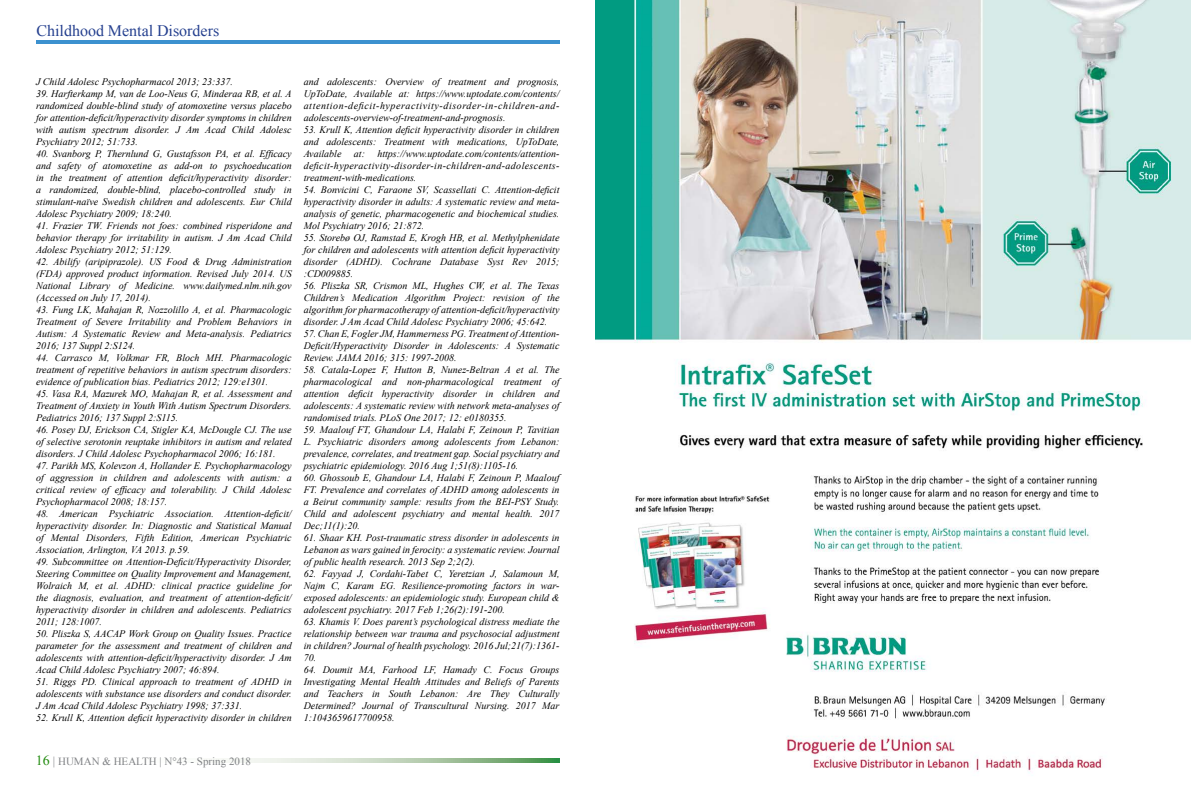
<style>
.page{position:relative;width:1191px;height:794px;background:#fff}
.page>*{position:absolute;margin:0;border:0;box-sizing:border-box;transform-origin:0 0}
.t1{font:16px "Times New Roman";color:#25408f}
.t2{font:11px "Times New Roman";color:#808285}
.t3{font:italic 10px/12px "Times New Roman";color:#000;text-align:justify}
.s1{font-size:14px;color:#228b0f}
.s2{font-size:12px}
</style>
<div class="page">
<svg style="left:229px;top:758px;width:330px;height:5px;background:#b4cfb1"></svg>
<hr style="left:36px;top:41px;width:523px;height:3px;background:#3c91cf">
<img style="left:595px;top:0;width:596px;height:773px">
<h1 class="t1" style="left:36px;top:20px;width:184px">Childhood Mental Disorders</h1>
<p class="t3" style="left:36px;top:75px;width:199px">J Child Adolesc Psychopharmacol 2013; 23:337.</p>
<p class="t3" style="left:36px;top:87px;width:257px">39. Harfterkamp M, van de Loo-Neus G, Minderaa RB, et al. A randomized double-blind study of atomoxetine versus placebo for attention-deficit/hyperactivity disorder symptoms in children with autism spectrum disorder. J Am Acad Child Adolesc Psychiatry 2012; 51:733.</p>
<p class="t3" style="left:36px;top:147px;width:257px">40. Svanborg P, Thernlund G, Gustafsson PA, et al. Efficacy and safety of atomoxetine as add-on to psychoeducation in the treatment of attention deficit/hyperactivity disorder: a randomized, double-blind, placebo-controlled study in stimulant-naïve Swedish children and adolescents. Eur Child Adolesc Psychiatry 2009; 18:240.</p>
<p class="t3" style="left:36px;top:219px;width:257px">41. Frazier TW. Friends not foes: combined risperidone and behavior therapy for irritability in autism. J Am Acad Child Adolesc Psychiatry 2012; 51:129.</p>
<p class="t3" style="left:36px;top:255px;width:257px">42. Abilify (aripiprazole). US Food &amp; Drug Administration (FDA) approved product information. Revised July 2014. US National Library of Medicine. www.dailymed.nlm.nih.gov (Accessed on July 17, 2014).</p>
<p class="t3" style="left:36px;top:303px;width:257px">43. Fung LK, Mahajan R, Nozzolillo A, et al. Pharmacologic Treatment of Severe Irritability and Problem Behaviors in Autism: A Systematic Review and Meta-analysis. Pediatrics 2016; 137 Suppl 2:S124.</p>
<p class="t3" style="left:36px;top:351px;width:257px">44. Carrasco M, Volkmar FR, Bloch MH. Pharmacologic treatment of repetitive behaviors in autism spectrum disorders: evidence of publication bias. Pediatrics 2012; 129:e1301.</p>
<p class="t3" style="left:36px;top:387px;width:257px">45. Vasa RA, Mazurek MO, Mahajan R, et al. Assessment and Treatment of Anxiety in Youth With Autism Spectrum Disorders.<br>Pediatrics 2016; 137 Suppl 2:S115.</p>
<p class="t3" style="left:36px;top:423px;width:257px">46. Posey DJ, Erickson CA, Stigler KA, McDougle CJ. The use of selective serotonin reuptake inhibitors in autism and related disorders. J Child Adolesc Psychopharmacol 2006; 16:181.</p>
<p class="t3" style="left:36px;top:459px;width:257px">47. Parikh MS, Kolevzon A, Hollander E. Psychopharmacology of aggression in children and adolescents with autism: a critical review of efficacy and tolerability. J Child Adolesc Psychopharmacol 2008; 18:157.</p>
<p class="t3" style="left:36px;top:507px;width:257px">48. American Psychiatric Association. Attention-deficit/ hyperactivity disorder. In: Diagnostic and Statistical Manual of Mental Disorders, Fifth Edition, American Psychiatric Association, Arlington, VA 2013. p.59.</p>
<p class="t3" style="left:36px;top:555px;width:257px">49. Subcommittee on Attention-Deficit/Hyperactivity Disorder, Steering Committee on Quality Improvement and Management, Wolraich M, et al. ADHD: clinical practice guideline for the diagnosis, evaluation, and treatment of attention-deficit/ hyperactivity disorder in children and adolescents. Pediatrics 2011; 128:1007.</p>
<p class="t3" style="left:36px;top:627px;width:257px">50. Pliszka S, AACAP Work Group on Quality Issues. Practice parameter for the assessment and treatment of children and adolescents with attention-deficit/hyperactivity disorder. J Am Acad Child Adolesc Psychiatry 2007; 46:894.</p>
<p class="t3" style="left:36px;top:675px;width:257px">51. Riggs PD. Clinical approach to treatment of ADHD in adolescents with substance use disorders and conduct disorder.<br>J Am Acad Child Adolesc Psychiatry 1998; 37:331.</p>
<p class="t3" style="left:36px;top:711px;width:257px">52. Krull K, Attention deficit hyperactivity disorder in children</p>
<p class="t3" style="left:304px;top:75px;width:257px">and adolescents: Overview of treatment and prognosis, UpToDate, Available at: https://www.uptodate.com/contents/ attention-deficit-hyperactivity-disorder-in-children-and&shy;adolescents-overview-of-treatment-and-prognosis.</p>
<p class="t3" style="left:304px;top:123px;width:257px">53. Krull K, Attention deficit hyperactivity disorder in children and adolescents: Treatment with medications, UpToDate, Available at: https://www.uptodate.com/contents/attention&shy;deficit-hyperactivity-disorder-in-children-and-adolescents&shy;treatment-with-medications.</p>
<p class="t3" style="left:304px;top:183px;width:257px">54. Bonvicini C, Faraone SV, Scassellati C. Attention-deficit hyperactivity disorder in adults: A systematic review and meta&shy;analysis of genetic, pharmacogenetic and biochemical studies.<br>Mol Psychiatry 2016; 21:872.</p>
<p class="t3" style="left:304px;top:231px;width:257px">55. Storebø OJ, Ramstad E, Krogh HB, et al. Methylphenidate for children and adolescents with attention deficit hyperactivity disorder (ADHD). Cochrane Database Syst Rev 2015; :CD009885.</p>
<p class="t3" style="left:304px;top:279px;width:257px">56. Pliszka SR, Crismon ML, Hughes CW, et al. The Texas Children’s Medication Algorithm Project: revision of the algorithm for pharmacotherapy of attention-deficit/hyperactivity disorder. J Am Acad Child Adolesc Psychiatry 2006; 45:642.</p>
<p class="t3" style="left:304px;top:327px;width:257px">57. Chan E, Fogler JM, Hammerness PG. Treatment of Attention-Deficit/Hyperactivity Disorder in Adolescents: A Systematic Review. JAMA 2016; 315: 1997-2008.</p>
<p class="t3" style="left:304px;top:363px;width:257px">58. Catala-Lopez F, Hutton B, Nunez-Beltran A et al. The pharmacological and non-pharmacological treatment of attention deficit hyperactivity disorder in children and adolescents: A systematic review with network meta-analyses of randomised trials. PLoS One 2017; 12: e0180355.</p>
<p class="t3" style="left:304px;top:423px;width:257px">59. Maalouf FT, Ghandour LA, Halabi F, Zeinoun P, Tavitian L. Psychiatric disorders among adolescents from Lebanon: prevalence, correlates, and treatment gap. Social psychiatry and psychiatric epidemiology. 2016 Aug 1;51(8):1105-16.</p>
<p class="t3" style="left:304px;top:471px;width:257px">60. Ghossoub E, Ghandour LA, Halabi F, Zeinoun P, Maalouf FT. Prevalence and correlates of ADHD among adolescents in a Beirut community sample: results from the BEI-PSY Study.<br>Child and adolescent psychiatry and mental health. 2017<br>Dec;11(1):20.</p>
<p class="t3" style="left:304px;top:531px;width:257px">61. Shaar KH. Post-traumatic stress disorder in adolescents in Lebanon as wars gained in ferocity: a systematic review. Journal of public health research. 2013 Sep 2;2(2).</p>
<p class="t3" style="left:304px;top:567px;width:257px">62. Fayyad J, Cordahi-Tabet C, Yeretzian J, Salamoun M, Najm C, Karam EG. Resilience-promoting factors in war&shy;exposed adolescents: an epidemiologic study. European child &amp; adolescent psychiatry. 2017 Feb 1;26(2):191-200.</p>
<p class="t3" style="left:304px;top:615px;width:257px">63. Khamis V. Does parent’s psychological distress mediate the relationship between war trauma and psychosocial adjustment in children? Journal of health psychology. 2016 Jul;21(7):1361- 70.</p>
<p class="t3" style="left:304px;top:663px;width:257px">64. Doumit MA, Farhood LF, Hamady C. Focus Groups Investigating Mental Health Attitudes and Beliefs of Parents and Teachers in South Lebanon: Are They Culturally Determined? Journal of Transcultural Nursing. 2017 Mar 1:1043659617700958.</p>
<p class="t2" style="left:36px;top:754px;width:217px"><span class="s1">16</span> <span class="s2">|</span> HUMAN &amp; HEALTH | N°43 - Spring 2018</p>
</div>
